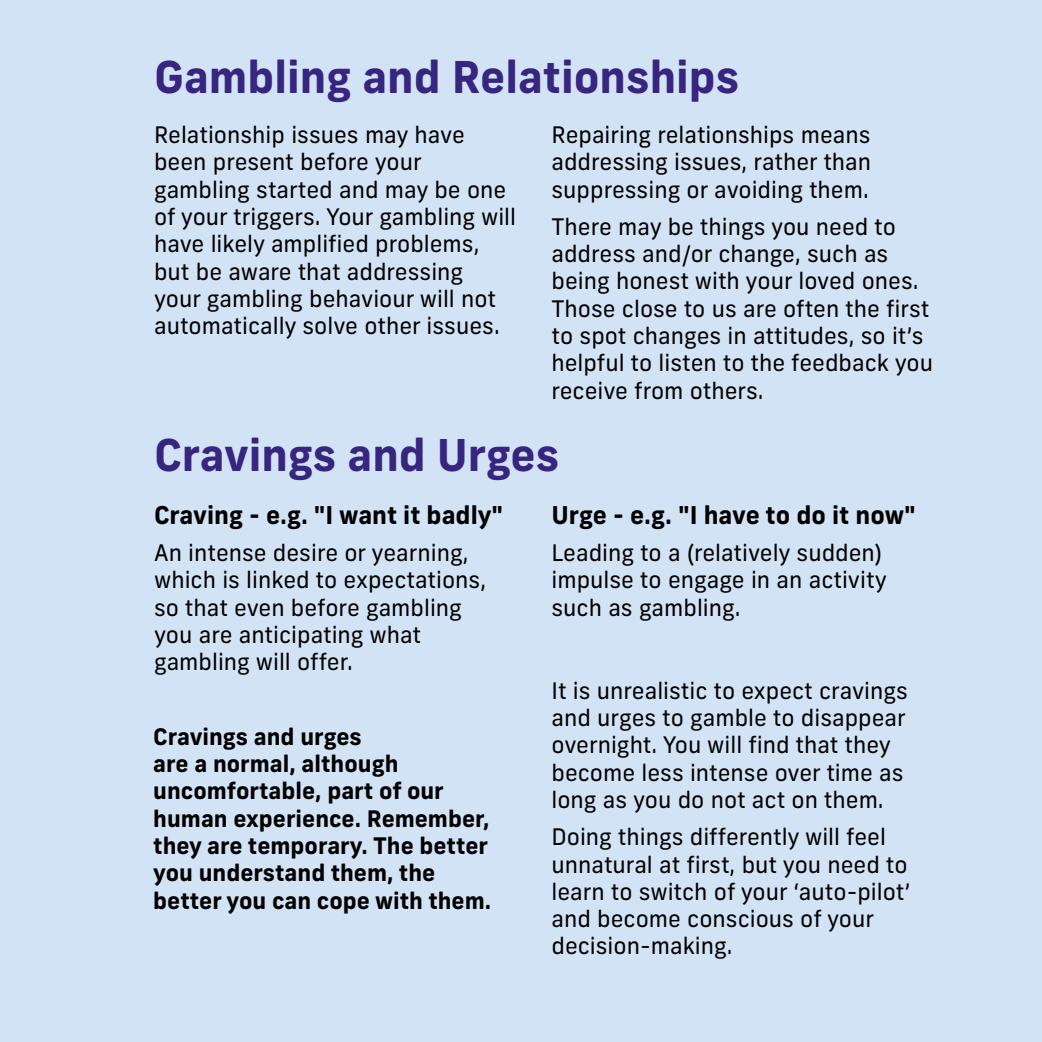
<style>
.page{position:relative;width:1042px;height:1042px;background:#d3e3f6}
.page>*{position:absolute;margin:0;border:0;box-sizing:border-box;transform-origin:0 0}
.t1{font:700 43.75px "Frank New";color:#37257f}
.t2{font:700 24.5px "Frank New";color:#000}
.t3{font:22.75px/27.3px "Frank New";color:#000}
.t4{font:700 22.75px/27.3px "Frank New";color:#000}
</style>
<div class="page">
<h1 class="t1" style="left:154px;top:60px;width:587px">Gambling and Relationships</h1>
<p class="t3" style="left:154px;top:123px;width:363px">Relationship issues may have been present before your gambling started and may be one of your triggers. Your gambling will have likely amplified problems, but be aware that addressing<br>your gambling behaviour will not automatically solve other issues.</p>
<p class="t3" style="left:551px;top:123px;width:321px;text-align:justify">Repairing relationships means addressing issues, rather than suppressing or avoiding them.</p>
<p class="t3" style="left:551px;top:215px;width:383px">There may be things you need to address and/or change, such as being honest with your loved ones.<br>Those close to us are often the first to spot changes in attitudes, so it’s helpful to listen to the feedback you receive from others.</p>
<h1 class="t1" style="left:154px;top:437px;width:407px">Cravings and Urges</h1>
<p class="t2" style="left:154px;top:505px;width:351px">Craving - e.g. "I want it badly"</p>
<p class="t3" style="left:154px;top:541px;width:333px">An intense desire or yearning, which is linked to expectations, so that even before gambling you are anticipating what gambling will offer.</p>
<p class="t2" style="left:551px;top:505px;width:366px">Urge - e.g. "I have to do it now"</p>
<p class="t3" style="left:551px;top:541px;width:337px">Leading to a (relatively sudden) impulse to engage in an activity such as gambling.</p>
<p class="t4" style="left:153px;top:725px;width:339px">Cravings and urges<br>are a normal, although uncomfortable, part of our human experience. Remember, they are temporary. The better you understand them, the better you can cope with them.</p>
<p class="t3" style="left:551px;top:679px;width:358px">It is unrealistic to expect cravings and urges to gamble to disappear overnight. You will find that they become less intense over time as long as you do not act on them.</p>
<p class="t3" style="left:551px;top:825px;width:360px">Doing things differently will feel unnatural at first, but you need to learn to switch of your ‘auto-pilot’ and become conscious of your decision-making.</p>
</div>
